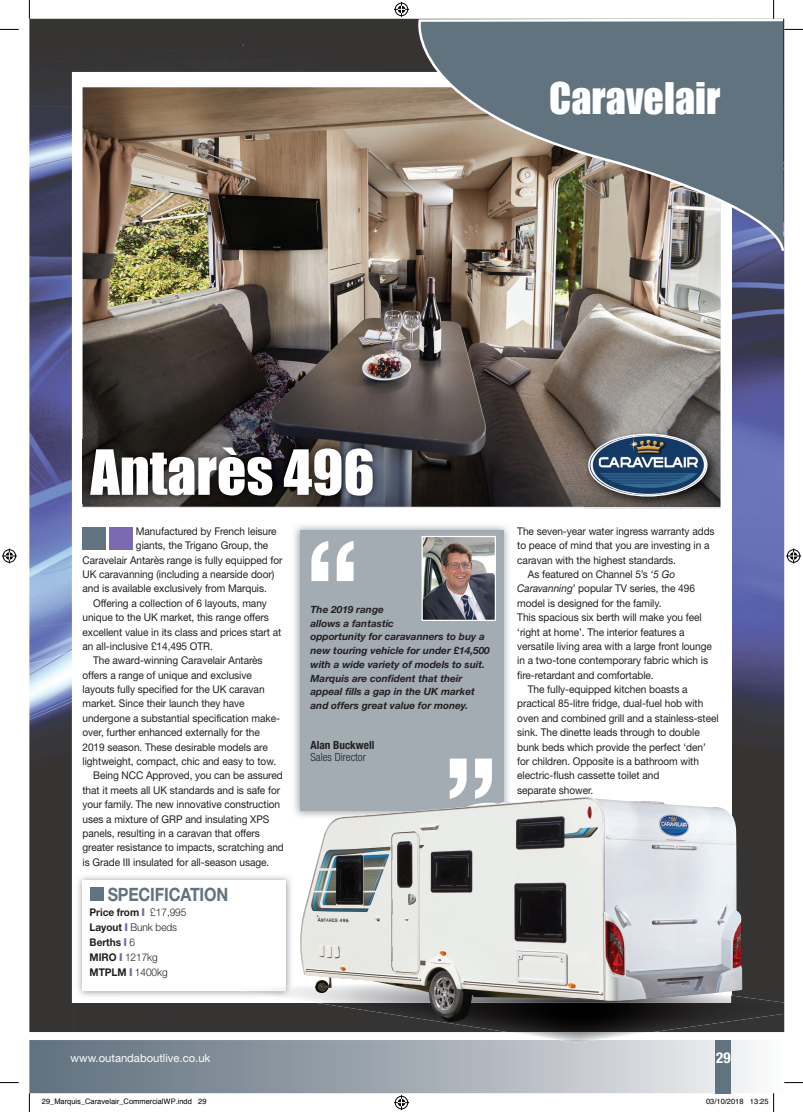
<style>
.page{position:relative;width:803px;height:1112px;background:#fff}
.page>*{position:absolute;margin:0;border:0;box-sizing:border-box;transform-origin:0 0}
.t1{font:57.5px "Impact";color:#fff}
.t2{font:40px "Impact";color:#fff}
.t3{font:700 18.38px "Helvetica Neue LT Std";letter-spacing:-.01em;color:#61737f;scale:.87 1}
.t4{font:700 condensed 15px "Helvetica Neue LT Std";color:#fff}
.t5{font:11.25px "Helvetica Neue LT Std";color:#fff}
.t6{font:300 condensed 11.25px "Helvetica Neue LT Std";color:#231f20}
.t7{font:700 condensed 11.25px "Helvetica Neue LT Std";color:#231f20}
.t8{font:10.62px "Helvetica Neue LT Std";letter-spacing:-.005em;color:#231f20;scale:.95 1}
.t9{font:700 10.62px/15px "Helvetica Neue LT Std";letter-spacing:-.005em;color:#231f20;scale:.95 1}
.t10{font:italic 700 10px/13.8px "Helvetica Neue LT Std";color:#231f20}
.t11{font:7.5px "Helvetica";color:#000}
.s1{color:#7b6aaf}
.s2{font-weight:300}
.s3{font-style:italic}
</style>
<div class="page">
<div style="left:29px;top:19px;width:375px;height:87px;background:#353433"></div>
<img style="left:29px;top:106px;width:44px;height:925px">
<img style="left:732px;top:253px;width:52px;height:742px">
<div style="left:73px;top:1003px;width:243px;height:28px;background:#353433"></div>
<div style="left:72px;top:72px;width:659px;height:930px;background:#fff"></div>
<svg style="left:29px;top:1039px;width:726px;height:53px;background:#a2abb3"></svg>
<div style="left:716px;top:1039px;width:15px;height:53px;background:#61737f"></div>
<img style="left:83px;top:87px;width:637px;height:419px">
<svg style="left:404px;top:19px;width:380px;height:234px;background:#7c8080"></svg>
<img style="left:78px;top:876px;width:213px;height:38px">
<img style="left:78px;top:914px;width:41px;height:82px">
<img style="left:286px;top:914px;width:5px;height:66px">
<div style="left:83px;top:880px;width:203px;height:110px;background:#fff"></div>
<div style="left:90px;top:887px;width:14px;height:13px;background:#61737f"></div>
<img style="left:82px;top:439px;width:299px;height:64px">
<div style="left:83px;top:527px;width:23px;height:22px;background:#61737f"></div>
<div style="left:109px;top:527px;width:23px;height:22px;background:#7b6aaf"></div>
<img style="left:585px;top:429px;width:134px;height:80px">
<img style="left:589px;top:434px;width:118px;height:62px">
<div style="left:588px;top:433px;width:119px;height:63px;border:1px solid #fff;border-radius:50%"></div>
<img style="left:294px;top:525px;width:215px;height:291px">
<div style="left:300px;top:530px;width:203px;height:281px;background:#a3abb3"></div>
<svg style="left:311px;top:541px;width:43px;height:40px"></svg>
<svg style="left:450px;top:758px;width:42px;height:38px"></svg>
<img style="left:507px;top:1031px;width:146px;height:8px">
<img style="left:316px;top:995px;width:468px;height:36px">
<img style="left:286px;top:980px;width:14px;height:18px">
<img style="left:559px;top:1039px;width:37px;height:3px">
<img style="left:240px;top:984px;width:53px;height:13px">
<img style="left:240px;top:984px;width:46px;height:6px">
<img style="left:300px;top:796px;width:442px;height:232px">
<img style="left:424px;top:537px;width:70px;height:82px">
<div style="left:422px;top:535px;width:74px;height:86px;border:1px solid #fff"></div>
<svg style="left:0;top:29px;width:19px;height:1px"></svg>
<svg style="left:784px;top:29px;width:19px;height:1px"></svg>
<svg style="left:0;top:1082px;width:19px;height:1px"></svg>
<svg style="left:784px;top:1082px;width:19px;height:1px"></svg>
<svg style="left:29px;top:0;width:1px;height:19px"></svg>
<svg style="left:29px;top:1092px;width:1px;height:19px"></svg>
<svg style="left:773px;top:0;width:1px;height:19px"></svg>
<svg style="left:394px;top:2px;width:15px;height:15px"></svg>
<svg style="left:394px;top:1095px;width:15px;height:14px"></svg>
<svg style="left:2px;top:548px;width:15px;height:15px"></svg>
<svg style="left:786px;top:548px;width:15px;height:15px"></svg>
<svg style="left:750px;top:1092px;width:24px;height:19px"></svg>
<h2 class="t2" style="left:549px;top:67px;width:173px">Caravelair</h2>
<h1 class="t1" style="left:91px;top:427px;width:286px">Antarès 496</h1>
<p class="t8" style="left:136px;top:524px;width:150px">Manufactured by French leisure</p>
<p class="t8" style="left:136px;top:539px;width:141px">giants, the Trigano Group, the</p>
<p class="t8" style="left:83px;top:553px;width:212px">Caravelair Antarès range is fully equipped for</p>
<p class="t8" style="left:83px;top:567px;width:203px">UK caravanning (including a nearside door)</p>
<p class="t8" style="left:83px;top:582px;width:196px">and is available exclusively from Marquis.</p>
<p class="t8" style="left:93px;top:596px;width:184px">Offering a collection of 6 layouts, many</p>
<p class="t8" style="left:83px;top:611px;width:198px">unique to the UK market, this range offers</p>
<p class="t8" style="left:83px;top:625px;width:211px">excellent value in its class and prices start at</p>
<p class="t8" style="left:83px;top:639px;width:139px">an all-inclusive £14,495 OTR.</p>
<p class="t8" style="left:93px;top:654px;width:180px">The award-winning Caravelair Antarès</p>
<p class="t8" style="left:83px;top:668px;width:180px">offers a range of unique and exclusive</p>
<p class="t8" style="left:83px;top:682px;width:193px">layouts fully specified for the UK caravan</p>
<p class="t8" style="left:83px;top:697px;width:172px">market. Since their launch they have</p>
<p class="t8" style="left:83px;top:711px;width:209px">undergone a substantial specification make-</p>
<p class="t8" style="left:83px;top:726px;width:188px">over, further enhanced externally for the</p>
<p class="t8" style="left:83px;top:740px;width:196px">2019 season. These desirable models are</p>
<p class="t8" style="left:83px;top:754px;width:205px">lightweight, compact, chic and easy to tow.</p>
<p class="t8" style="left:93px;top:769px;width:201px">Being NCC Approved, you can be assured</p>
<p class="t8" style="left:83px;top:783px;width:209px">that it meets all UK standards and is safe for</p>
<p class="t8" style="left:83px;top:797px;width:210px">your family. The new innovative construction</p>
<p class="t8" style="left:83px;top:812px;width:198px">uses a mixture of GRP and insulating XPS</p>
<p class="t8" style="left:83px;top:826px;width:188px">panels, resulting in a caravan that offers</p>
<p class="t8" style="left:83px;top:841px;width:213px">greater resistance to impacts, scratching and</p>
<p class="t8" style="left:83px;top:855px;width:198px">is Grade III insulated for all-season usage.</p>
<p class="t10" style="left:310px;top:602px;width:181px">The 2019 range<br>allows a fantastic<br>opportunity for caravanners to buy a new touring vehicle for under £14,500 with a wide variety of models to suit.<br>Marquis are confident that their appeal fills a gap in the UK market and offers great value for money.</p>
<p class="t7" style="left:310px;top:737px;width:65px">Alan Buckwell</p>
<p class="t6" style="left:310px;top:750px;width:57px">Sales Director</p>
<h3 class="t3" style="left:108px;top:882px;width:140px">SPECIFICATION</h3>
<p class="t9" style="left:90px;top:904px;width:103px">Price from <span class="s1">❙</span> <span class="s2">£17,995<br></span>Layout <span class="s1">❙</span> <span class="s2">Bunk beds<br></span>Berths <span class="s1">❙</span> <span class="s2">6<br></span>MIRO <span class="s1">❙</span> <span class="s2">1217kg<br></span>MTPLM <span class="s1">❙</span> <span class="s2">1400kg</span></p>
<p class="t8" style="left:517px;top:524px;width:209px">The seven-year water ingress warranty adds</p>
<p class="t8" style="left:517px;top:539px;width:204px">to peace of mind that you are investing in a</p>
<p class="t8" style="left:517px;top:553px;width:169px">caravan with the highest standards.</p>
<p class="t8" style="left:528px;top:567px;width:157px">As featured on Channel 5’s ‘<span class="s3">5 Go</span></p>
<p class="t8" style="left:517px;top:582px;width:189px"><span class="s3">Caravanning</span>’ popular TV series, the 496</p>
<p class="t8" style="left:517px;top:596px;width:153px">model is designed for the family.</p>
<p class="t8" style="left:517px;top:611px;width:196px">This spacious six berth will make you feel</p>
<p class="t8" style="left:517px;top:625px;width:178px">‘right at home’. The interior features a</p>
<p class="t8" style="left:517px;top:639px;width:206px">versatile living area with a large front lounge</p>
<p class="t8" style="left:517px;top:654px;width:202px">in a two-tone contemporary fabric which is</p>
<p class="t8" style="left:517px;top:668px;width:145px">fire-retardant and comfortable.</p>
<p class="t8" style="left:528px;top:682px;width:170px">The fully-equipped kitchen boasts a</p>
<p class="t8" style="left:517px;top:697px;width:197px">practical 85-litre fridge, dual-fuel hob with</p>
<p class="t8" style="left:517px;top:711px;width:213px">oven and combined grill and a stainless-steel</p>
<p class="t8" style="left:517px;top:726px;width:194px">sink. The dinette leads through to double</p>
<p class="t8" style="left:517px;top:740px;width:200px">bunk beds which provide the perfect ‘den’</p>
<p class="t8" style="left:517px;top:754px;width:193px">for children. Opposite is a bathroom with</p>
<p class="t8" style="left:517px;top:769px;width:151px">electric-flush cassette toilet and</p>
<p class="t8" style="left:517px;top:783px;width:82px">separate shower.</p>
<p class="t5" style="left:71px;top:1051px;width:141px">www.outandaboutlive.co.uk</p>
<h3 class="t4" style="left:716px;top:1048px;width:16px">29</h3>
<p class="t11" style="left:42px;top:1095px;width:166px">29_Marquis_Caravelair_CommercialWP.indd 29</p>
<p class="t11" style="left:706px;top:1095px;width:64px">03/10/2018 13:25</p>
</div>
